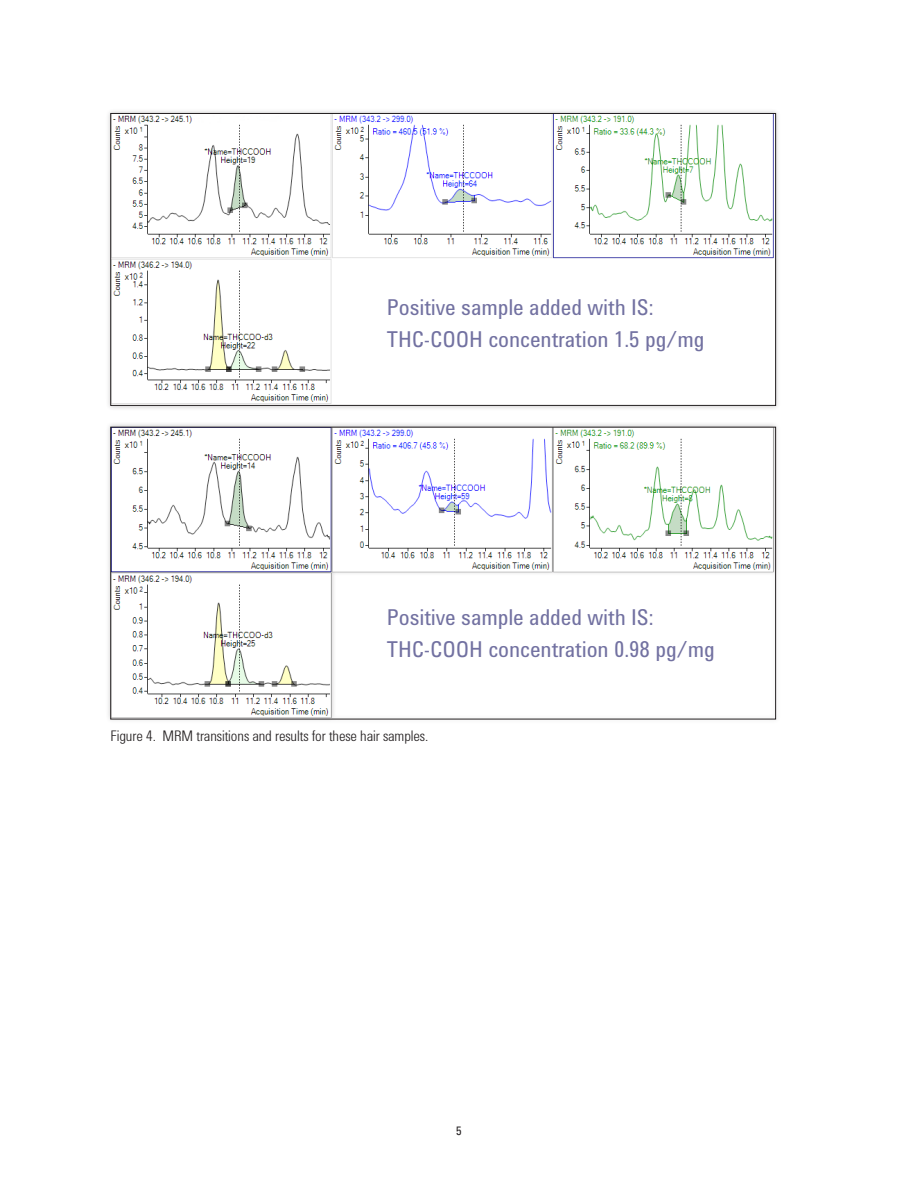
<style>
.page{position:relative;width:918px;height:1188px;background:#fff}
.page>*{position:absolute;margin:0;border:0;box-sizing:border-box;transform-origin:0 0}
.Body{font:22.5px "Agilent Condensed CFF";letter-spacing:-.005em;color:#7271a1}
.Body-2{font:300 15px "Agilent Condensed CFF";letter-spacing:-.005em;color:#231f20}
.t1{font:12px "Agilent Cond TT";color:#231f20}
</style>
<div class="page">
<div style="left:105px;top:108px;width:676px;height:303px;background:#231f20;opacity:.25"></div>
<img style="left:112px;top:115px;width:662px;height:289px">
<div style="left:105px;top:422px;width:676px;height:303px;background:#231f20;opacity:.25"></div>
<img style="left:112px;top:429px;width:662px;height:288px">
<p class="Body" style="left:387px;top:290px;width:268px">Positive sample added with IS:</p>
<p class="Body" style="left:387px;top:322px;width:319px">THC-COOH concentration 1.5 pg/mg</p>
<p class="Body" style="left:387px;top:600px;width:268px">Positive sample added with IS:</p>
<p class="Body" style="left:387px;top:632px;width:329px">THC-COOH concentration 0.98 pg/mg</p>
<p class="Body-2" style="left:110px;top:725px;width:320px">Figure 4. MRM transitions and results for these hair samples.</p>
<p class="t1" style="left:456px;top:1122px;width:7px">5</p>
</div>
